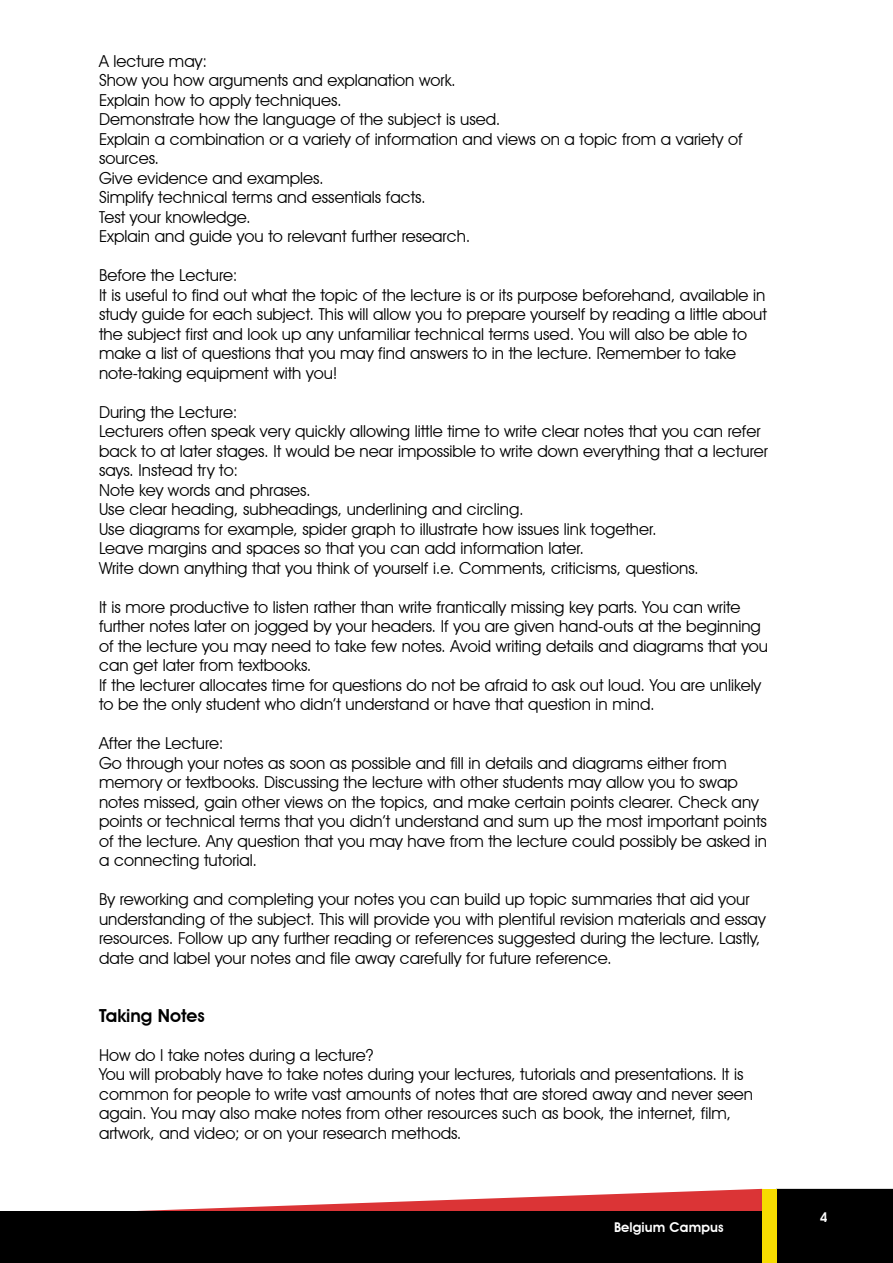
<style>
.page{position:relative;width:893px;height:1263px;background:#fff}
.page>*{position:absolute;margin:0;border:0;box-sizing:border-box;transform-origin:0 0}
.t1{font:600 18px "Avant Garde IT Cby BT";color:#000}
.t2{font:16.5px/19.5px "Avant Garde IT Cby BT";color:#000}
.t3{font:600 13.5px "Avant Garde IT Cby BT";letter-spacing:.01em;color:#fff}
</style>
<div class="page">
<svg style="left:0;top:1189px;width:762px;height:23px"></svg>
<div style="left:0;top:1212px;width:762px;height:51px;background:#000"></div>
<div style="left:777px;top:1189px;width:116px;height:74px;background:#000"></div>
<div style="left:762px;top:1189px;width:15px;height:74px;background:#f7dc00"></div>
<p class="t2" style="left:99px;top:51px;width:645px">A lecture may:<br>Show you how arguments and explanation work.<br>Explain how to apply techniques.<br>Demonstrate how the language of the subject is used.<br>Explain a combination or a variety of information and views on a topic from a variety of sources.<br>Give evidence and examples.<br>Simplify technical terms and essentials facts.<br>Test your knowledge.<br>Explain and guide you to relevant further research.</p>
<p class="t2" style="left:99px;top:265px;width:669px">Before the Lecture:<br>It is useful to find out what the topic of the lecture is or its purpose beforehand, available in study guide for each subject. This will allow you to prepare yourself by reading a little about the subject first and look up any unfamiliar technical terms used. You will also be able to make a list of questions that you may find answers to in the lecture. Remember to take note-taking equipment with you!</p>
<p class="t2" style="left:99px;top:402px;width:670px">During the Lecture:<br>Lecturers often speak very quickly allowing little time to write clear notes that you can refer back to at later stages. It would be near impossible to write down everything that a lecturer says. Instead try to:<br>Note key words and phrases.<br>Use clear heading, subheadings, underlining and circling.<br>Use diagrams for example, spider graph to illustrate how issues link together.<br>Leave margins and spaces so that you can add information later.<br>Write down anything that you think of yourself i.e. Comments, criticisms, questions.</p>
<p class="t2" style="left:99px;top:597px;width:671px">It is more productive to listen rather than write frantically missing key parts. You can write further notes later on jogged by your headers. If you are given hand-outs at the beginning of the lecture you may need to take few notes. Avoid writing details and diagrams that you can get later from textbooks.<br>If the lecturer allocates time for questions do not be afraid to ask out loud. You are unlikely to be the only student who didn’t understand or have that question in mind.</p>
<p class="t2" style="left:99px;top:733px;width:670px">After the Lecture:<br>Go through your notes as soon as possible and fill in details and diagrams either from memory or textbooks. Discussing the lecture with other students may allow you to swap notes missed, gain other views on the topics, and make certain points clearer. Check any points or technical terms that you didn’t understand and sum up the most important points of the lecture. Any question that you may have from the lecture could possibly be asked in a connecting tutorial.</p>
<p class="t2" style="left:99px;top:889px;width:668px">By reworking and completing your notes you can build up topic summaries that aid your understanding of the subject. This will provide you with plentiful revision materials and essay resources. Follow up any further reading or references suggested during the lecture. Lastly, date and label your notes and file away carefully for future reference.</p>
<p class="t1" style="left:99px;top:1004px;width:107px">Taking Notes</p>
<p class="t2" style="left:99px;top:1045px;width:655px">How do I take notes during a lecture?<br>You will probably have to take notes during your lectures, tutorials and presentations. It is common for people to write vast amounts of notes that are stored away and never seen again. You may also make notes from other resources such as book, the internet, film, artwork, and video; or on your research methods.</p>
<p class="t3" style="left:614px;top:1219px;width:111px">Belgium Campus</p>
<p class="t3" style="left:820px;top:1209px;width:9px">4</p>
</div>
